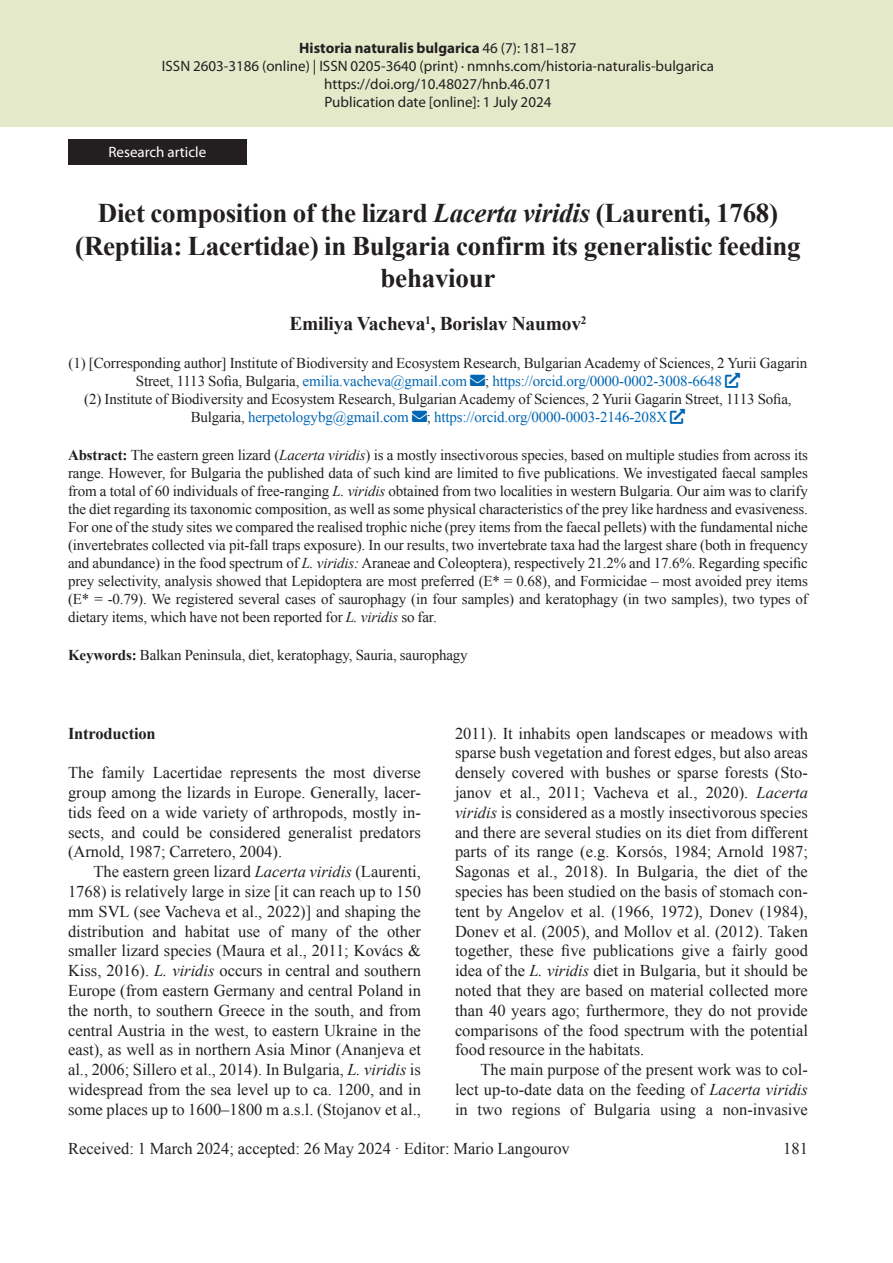
<style>
.page{position:relative;width:893px;height:1263px;background:#fff}
.page>*{position:absolute;margin:0;border:0;box-sizing:border-box;transform-origin:0 0}
.t1{font:700 27px/32.4px "Times New Roman";letter-spacing:-.01em;color:#231f20;text-align:center}
.t2{font:700 19.5px "Times New Roman";letter-spacing:-.01em;color:#231f20}
.t3{font:16.5px/19.8px "Times New Roman";color:#231f20;text-align:justify}
.t4{font:700 16.5px "Times New Roman";letter-spacing:-.01em;color:#231f20}
.t5{font:15px/18px "Times New Roman";letter-spacing:-.01em;color:#231f20;text-align:justify}
.t6{font:15px/18px "Myriad Pro";color:#231f20;text-align:center}
.t7{font:15px "Times New Roman";letter-spacing:-.01em;color:#0166b3}
.t8{font:15px "Myriad Pro";color:#fff}
.s1{font-weight:700}
.s2{font-style:italic}
.s3{color:#231f20}
</style>
<div class="page">
<div style="left:0;top:0;width:893px;height:126px;background:#e4e9ca"></div>
<div style="left:68px;top:139px;width:179px;height:25px;background:#231f20"></div>
<p class="t6" style="left:162px;top:40px;width:553px"><span class="s1">Historia naturalis bulgarica</span> 46 (7): 181–187<br>ISSN 2603-3186 (online) | ISSN 0205-3640 (print) · nmnhs.com/historia-naturalis-bulgarica https://doi.org/10.48027/hnb.46.071<br>Publication date [online]: 1 July 2024</p>
<p class="t8" style="left:108px;top:146px;width:99px">Research article</p>
<h1 class="t1" style="left:75px;top:200px;width:727px">Diet composition of the lizard <span class="s2">Lacerta viridis</span> (Laurenti, 1768) (Reptilia: Lacertidae) in Bulgaria confirm its generalistic feeding behaviour</h1>
<p class="t2" style="left:289px;top:317px;width:299px">Emiliya Vacheva<sup>1</sup>, Borislav Naumov<sup>2</sup></p>
<p class="t5" style="left:69px;top:355px;width:740px">(1) [Corresponding author] Institute of Biodiversity and Ecosystem Research, Bulgarian Academy of Sciences, 2 Yurii Gagarin</p>
<p class="t7" style="left:136px;top:376px;width:588px"><span class="s3">Street, 1113 Sofia, Bulgaria,</span> emilia.vacheva@gmail.com ✉<span class="s3">;</span> https://orcid.org/0000-0002-3008-6648</p>
<p class="t5" style="left:84px;top:391px;width:709px">(2) Institute of Biodiversity and Ecosystem Research, Bulgarian Academy of Sciences, 2 Yurii Gagarin Street, 1113 Sofia,</p>
<p class="t7" style="left:191px;top:412px;width:478px"><span class="s3">Bulgaria,</span> herpetologybg@gmail.com ✉<span class="s3">;</span> https://orcid.org/0000-0003-2146-208X</p>
<p class="t5" style="left:68px;top:447px;width:741px"><span class="s1">Abstract:</span> The eastern green lizard (<span class="s2">Lacerta viridis</span>) is a mostly insectivorous species, based on multiple studies from across its range. However, for Bulgaria the published data of such kind are limited to five publications. We investigated faecal samples from a total of 60 individuals of free-ranging <span class="s2">L. viridis</span> obtained from two localities in western Bulgaria. Our aim was to clarify the diet regarding its taxonomic composition, as well as some physical characteristics of the prey like hardness and evasiveness.<br>For one of the study sites we compared the realised trophic niche (prey items from the faecal pellets) with the fundamental niche (invertebrates collected via pit-fall traps exposure). In our results, two invertebrate taxa had the largest share (both in frequency and abundance) in the food spectrum of <span class="s2">L. viridis:</span> Araneae and Coleoptera), respectively 21.2% and 17.6%. Regarding specific prey selectivity, analysis showed that Lepidoptera are most preferred (E* = 0.68), and Formicidae – most avoided prey items (E* = -0.79). We registered several cases of saurophagy (in four samples) and keratophagy (in two samples), two types of dietary items, which have not been reported for <span class="s2">L. viridis</span> so far.</p>
<p class="t5" style="left:68px;top:647px;width:401px"><span class="s1">Keywords:</span> Balkan Peninsula, diet, keratophagy, Sauria, saurophagy</p>
<p class="t4" style="left:68px;top:727px;width:89px">Introduction</p>
<p class="t3" style="left:68px;top:764px;width:354px">The family Lacertidae represents the most diverse group among the lizards in Europe. Generally, lacer&shy;tids feed on a wide variety of arthropods, mostly in&shy;sects, and could be considered generalist predators (Arnold, 1987; Carretero, 2004).</p>
<p class="t3" style="left:68px;top:863px;width:354px;text-indent:26px">The eastern green lizard <span class="s2">Lacerta viridis</span> (Laurenti, 1768) is relatively large in size [it can reach up to 150 mm SVL (see Vacheva et al., 2022)] and shaping the distribution and habitat use of many of the other smaller lizard species (Maura et al., 2011; Kovács &amp; Kiss, 2016). <span class="s2">L. viridis</span> occurs in central and southern Europe (from eastern Germany and central Poland in the north, to southern Greece in the south, and from central Austria in the west, to eastern Ukraine in the east), as well as in northern Asia Minor (Ananjeva et al., 2006; Sillero et al., 2014). In Bulgaria, <span class="s2">L. viridis</span> is widespread from the sea level up to ca. 1200, and in some places up to 1600–1800 m a.s.l. (Stojanov et al.,</p>
<p class="t3" style="left:455px;top:725px;width:354px">2011). It inhabits open landscapes or meadows with sparse bush vegetation and forest edges, but also areas densely covered with bushes or sparse forests (Sto&shy;janov et al., 2011; Vacheva et al., 2020). <span class="s2">Lacerta viridis</span> is considered as a mostly insectivorous species and there are several studies on its diet from different parts of its range (e.g. Korsós, 1984; Arnold 1987; Sagonas et al., 2018). In Bulgaria, the diet of the species has been studied on the basis of stomach con&shy;tent by Angelov et al. (1966, 1972), Donev (1984), Donev et al. (2005), and Mollov et al. (2012). Taken together, these five publications give a fairly good idea of the <span class="s2">L. viridis</span> diet in Bulgaria, but it should be noted that they are based on material collected more than 40 years ago; furthermore, they do not provide comparisons of the food spectrum with the potential food resource in the habitats.</p>
<p class="t3" style="left:455px;top:1061px;width:354px;text-indent:26px">The main purpose of the present work was to col&shy;lect up-to-date data on the feeding of <span class="s2">Lacerta viridis </span>in two regions of Bulgaria using a non-invasive</p>
<p class="t3" style="left:68px;top:1140px;width:503px">Received: 1 March 2024; accepted: 26 May 2024 · Editor: Mario Langourov</p>
<p class="t3" style="left:783px;top:1140px;width:26px">181</p>
</div>
